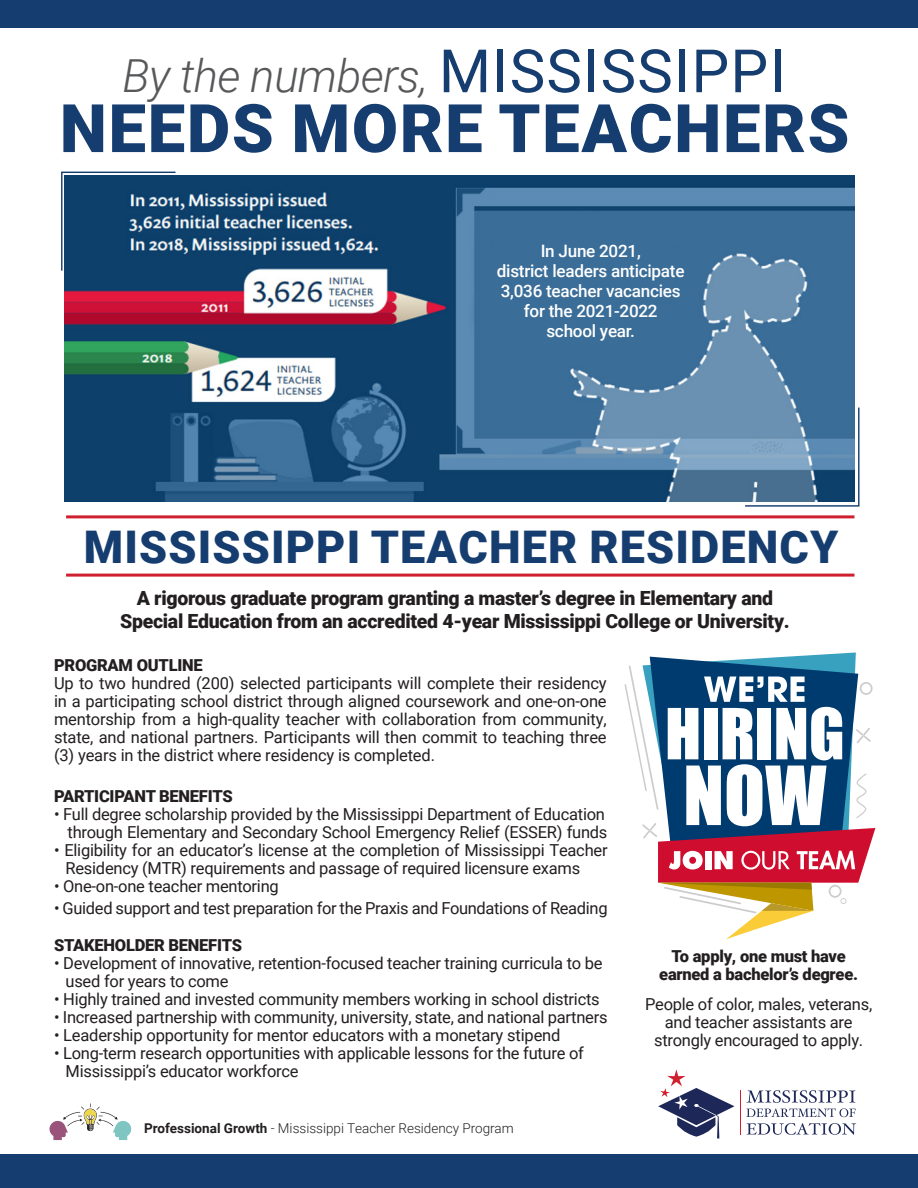
<style>
.page{position:relative;width:918px;height:1188px;background:#fff}
.page>*{position:absolute;margin:0;border:0;box-sizing:border-box;transform-origin:0 0}
.t1{font:900 67.05px "Roboto";letter-spacing:.025em;color:#163d6f}
.t2{font:italic 300 45.6px "Roboto";letter-spacing:-.015em;color:#57585a}
.t3{font:900 45px "Roboto";letter-spacing:.025em;color:#163d6f}
.t4{font:900 19.5px/22.5px "Roboto";letter-spacing:-.015em;color:#231f20;text-align:center}
.t5{font:500 17.1px/20px "Roboto";letter-spacing:-.015em;color:#fff}
.t6{font:16.5px/18px "Roboto";letter-spacing:-.015em;color:#231f20;text-align:justify}
.t7{font:900 16.5px "Roboto";letter-spacing:-.015em;color:#231f20}
.t8{font:300 13.5px "Roboto";color:#231f20}
.s1{font-weight:400;font-style:normal;font-size:59.85px;color:#163d6f}
.s2{font-weight:700}
</style>
<div class="page">
<svg style="left:658px;top:1069px;width:76px;height:69px"></svg>
<svg style="left:747px;top:1123px;width:109px;height:12px"></svg>
<hr style="left:740px;top:1090px;width:1px;height:45px;background:#cf202f">
<svg style="left:746px;top:1090px;width:110px;height:27px"></svg>
<div style="left:0;top:1155px;width:918px;height:33px;background:#163d6f"></div>
<div style="left:0;top:0;width:918px;height:28px;background:#163d6f"></div>
<svg style="left:49px;top:1103px;width:83px;height:37px"></svg>
<img style="left:64px;top:175px;width:791px;height:327px">
<div style="left:484px;top:238px;width:213px;height:128px;border:1px solid #3a6d98"></div>
<svg style="left:61px;top:171px;width:116px;height:101px;background:#235178"></svg>
<svg style="left:744px;top:406px;width:116px;height:101px;background:#5c84a6"></svg>
<hr style="left:66px;top:515px;width:788px;height:3px;background:#cf202f">
<hr style="left:66px;top:574px;width:788px;height:3px;background:#cf202f">
<svg style="left:625px;top:653px;width:250px;height:287px"></svg>
<p class="t2" style="left:123px;top:44px;width:665px">By the numbers, <span class="s1">MISSISSIPPI</span></p>
<p class="t1" style="left:60px;top:81px;width:791px">NEEDS MORE TEACHERS</p>
<p class="t5" style="left:541px;top:240px;width:102px">In June 2021,</p>
<p class="t5" style="left:497px;top:260px;width:189px">district leaders anticipate<br>3,036 teacher vacancies</p>
<p class="t5" style="left:524px;top:300px;width:135px">for the 2021-2022</p>
<p class="t5" style="left:546px;top:320px;width:90px">school year.</p>
<p class="t3" style="left:84px;top:515px;width:756px">MISSISSIPPI TEACHER RESIDENCY</p>
<p class="t4" style="left:120px;top:587px;width:671px">A rigorous graduate program granting a master’s degree in Elementary and<br>Special Education from an accredited 4-year Mississippi College or University.</p>
<p class="t7" style="left:54px;top:653px;width:150px">PROGRAM OUTLINE</p>
<p class="t6" style="left:54px;top:673px;width:554px">Up to two hundred (200) selected participants will complete their residency in a participating school district through aligned coursework and one-on-one mentorship from a high-quality teacher with collaboration from community, state, and national partners. Participants will then commit to teaching three (3) years in the district where residency is completed.</p>
<p class="t7" style="left:54px;top:785px;width:180px">PARTICIPANT BENEFITS</p>
<p class="t6" style="left:54px;top:805px;width:553px">• Full degree scholarship provided by the Mississippi Department of Education</p>
<p class="t6" style="left:68px;top:823px;width:541px">through Elementary and Secondary School Emergency Relief (ESSER) funds</p>
<p class="t6" style="left:66px;top:841px;width:544px;text-indent:-12px">• Eligibility for an educator’s license at the completion of Mississippi Teacher<br>Residency (MTR) requirements and passage of required licensure exams</p>
<p class="t6" style="left:54px;top:877px;width:226px">• One-on-one teacher mentoring</p>
<p class="t6" style="left:54px;top:898px;width:555px">• Guided support and test preparation for the Praxis and Foundations of Reading</p>
<p class="t7" style="left:54px;top:934px;width:190px">STAKEHOLDER BENEFITS</p>
<p class="t6" style="left:54px;top:954px;width:550px">• Development of innovative, retention-focused teacher training curricula to be</p>
<p class="t6" style="left:66px;top:972px;width:165px">used for years to come</p>
<p class="t6" style="left:54px;top:990px;width:547px">• Highly trained and invested community members working in school districts</p>
<p class="t6" style="left:54px;top:1008px;width:555px">• Increased partnership with community, university, state, and national partners</p>
<p class="t6" style="left:54px;top:1026px;width:508px">• Leadership opportunity for mentor educators with a monetary stipend</p>
<p class="t6" style="left:54px;top:1044px;width:532px">• Long-term research opportunities with applicable lessons for the future of</p>
<p class="t6" style="left:66px;top:1062px;width:235px">Mississippi’s educator workforce</p>
<p class="t7" style="left:671px;top:945px;width:176px">To apply, one must have</p>
<p class="t7" style="left:659px;top:963px;width:200px">earned a bachelor’s degree.</p>
<p class="t6" style="left:645px;top:995px;width:229px;text-align:center">People of color, males, veterans, and teacher assistants are strongly encouraged to apply.</p>
<p class="t8" style="left:144px;top:1119px;width:371px"><span class="s2">Professional Growth</span> - Mississippi Teacher Residency Program</p>
</div>
